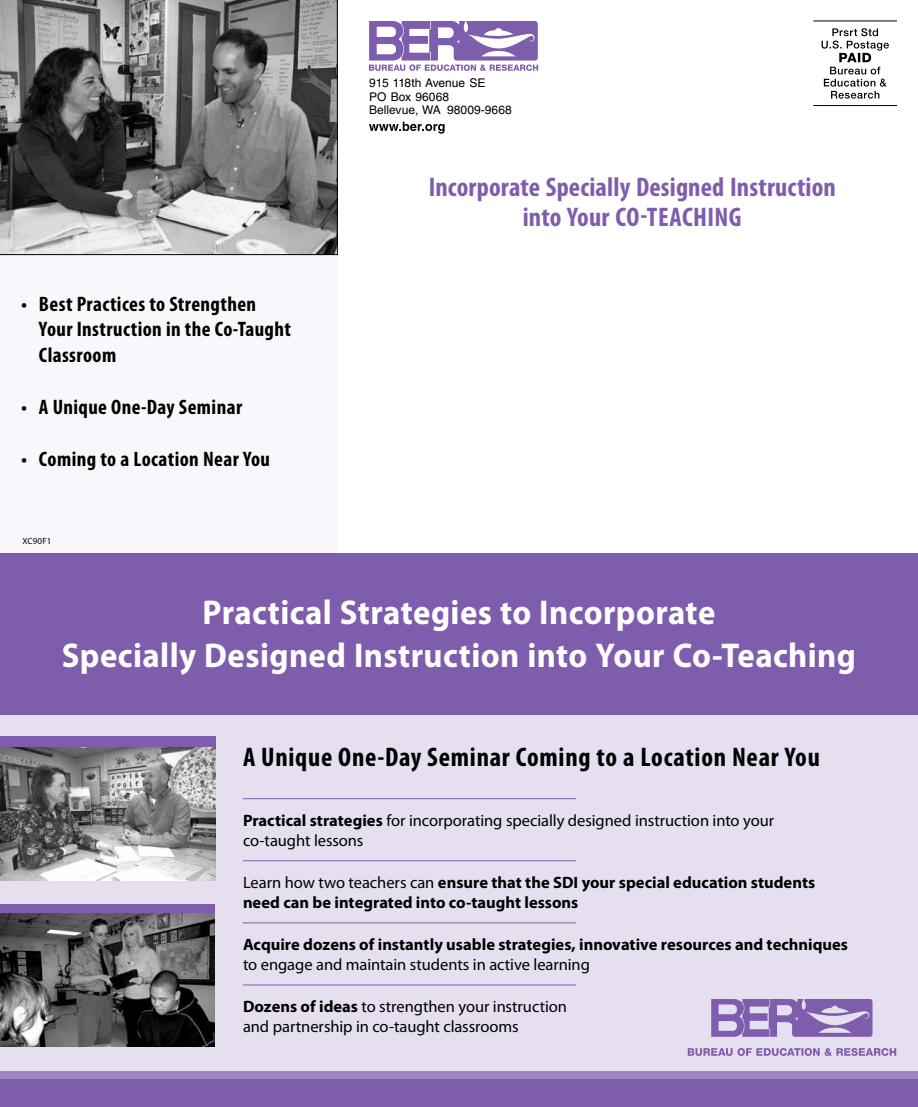
<style>
.page{position:relative;width:918px;height:1107px;background:#fff}
.page>*{position:absolute;margin:0;border:0;box-sizing:border-box;transform-origin:0 0}
.t1{font:700 34.5px/43.5px "Myriad Pro";letter-spacing:.01em;color:#fff;text-align:center;scale:.95 1}
.t2{font:700 condensed 27px/30px "Myriad Pro";letter-spacing:.005em;color:#7f5dad;text-align:center}
.t3{font:700 condensed 27px "Myriad Pro";letter-spacing:.03em;color:#000}
.t4{font:700 condensed 21px/25.2px "Myriad Pro";letter-spacing:.02em;color:#000}
.t5{font:16.5px/19.8px "Myriad Pro";letter-spacing:-.005em;color:#000}
.t6{font:700 16.5px/19.8px "Myriad Pro";color:#000}
.t7{font:12px/13.5px "Helvetica LT Std";letter-spacing:.005em;color:#000}
.t8{font:9px "Myriad Pro";color:#000}
.s1{font-weight:700}
.s2{font-weight:400}
</style>
<div class="page">
<div style="left:0;top:554px;width:918px;height:553px;background:#e5dfef"></div>
<div style="left:0;top:1072px;width:918px;height:12px;background:#9f85c1"></div>
<div style="left:0;top:1079px;width:918px;height:28px;background:#7f5dad"></div>
<div style="left:0;top:250px;width:338px;height:304px;background:#f9f7fb"></div>
<div style="left:0;top:554px;width:918px;height:161px;background:#7f5dad"></div>
<hr style="left:813px;top:21px;width:84px;height:1px;background:#000">
<hr style="left:813px;top:105px;width:84px;height:1px;background:#000">
<svg style="left:822px;top:28px;width:67px;height:71px"></svg>
<svg style="left:369px;top:21px;width:169px;height:50px"></svg>
<svg style="left:369px;top:122px;width:76px;height:12px"></svg>
<hr style="left:243px;top:798px;width:333px;height:1px;background:#7f5dad">
<hr style="left:243px;top:860px;width:333px;height:1px;background:#7f5dad">
<hr style="left:243px;top:922px;width:333px;height:1px;background:#7f5dad">
<hr style="left:243px;top:985px;width:333px;height:1px;background:#7f5dad">
<svg style="left:0;top:0;width:338px;height:255px;background:#7b7b7b"></svg>
<svg style="left:711px;top:999px;width:162px;height:38px"></svg>
<svg style="left:688px;top:1048px;width:208px;height:8px"></svg>
<div style="left:0;top:904px;width:214px;height:12px;background:#7f5dad"></div>
<img style="left:0;top:914px;width:214px;height:133px">
<div style="left:0;top:736px;width:216px;height:12px;background:#7f5dad"></div>
<img style="left:0;top:747px;width:216px;height:133px">
<p class="t7" style="left:369px;top:76px;width:144px">915 118th Avenue SE<br>PO Box 96068<br>Bellevue, WA 98009‑9668</p>
<p class="t4" style="left:39px;top:291px;width:253px;text-indent:-18px">• Best Practices to Strengthen<br>Your Instruction in the Co-Taught<br>Classroom</p>
<p class="t4" style="left:21px;top:394px;width:223px">• A Unique One-Day Seminar</p>
<p class="t4" style="left:21px;top:446px;width:251px">• Coming to a Location Near You</p>
<p class="t8" style="left:22px;top:536px;width:30px">XC90F1</p>
<h2 class="t2" style="left:429px;top:171px;width:409px">Incorporate Specially Designed Instruction into Your CO-TEACHING</h2>
<h1 class="t1" style="left:62px;top:589px;width:837px">Practical Strategies to Incorporate<br>Specially Designed Instruction into Your Co-Teaching</h1>
<h2 class="t3" style="left:243px;top:740px;width:578px">A Unique One-Day Seminar Coming to a Location Near You</h2>
<p class="t5" style="left:243px;top:810px;width:533px"><span class="s1">Practical strategies</span> for incorporating specially designed instruction into your co-taught lessons</p>
<p class="t6" style="left:243px;top:872px;width:574px"><span class="s2">Learn how two teachers can</span> ensure that the SDI your special education students need can be integrated into co-taught lessons</p>
<p class="t6" style="left:243px;top:934px;width:607px">Acquire dozens of instantly usable strategies, innovative resources and techniques</p>
<p class="t5" style="left:243px;top:954px;width:348px">to engage and maintain students in active learning</p>
<p class="t5" style="left:243px;top:997px;width:326px"><span class="s1">Dozens of ideas</span> to strengthen your instruction and partnership in co-taught classrooms</p>
</div>
